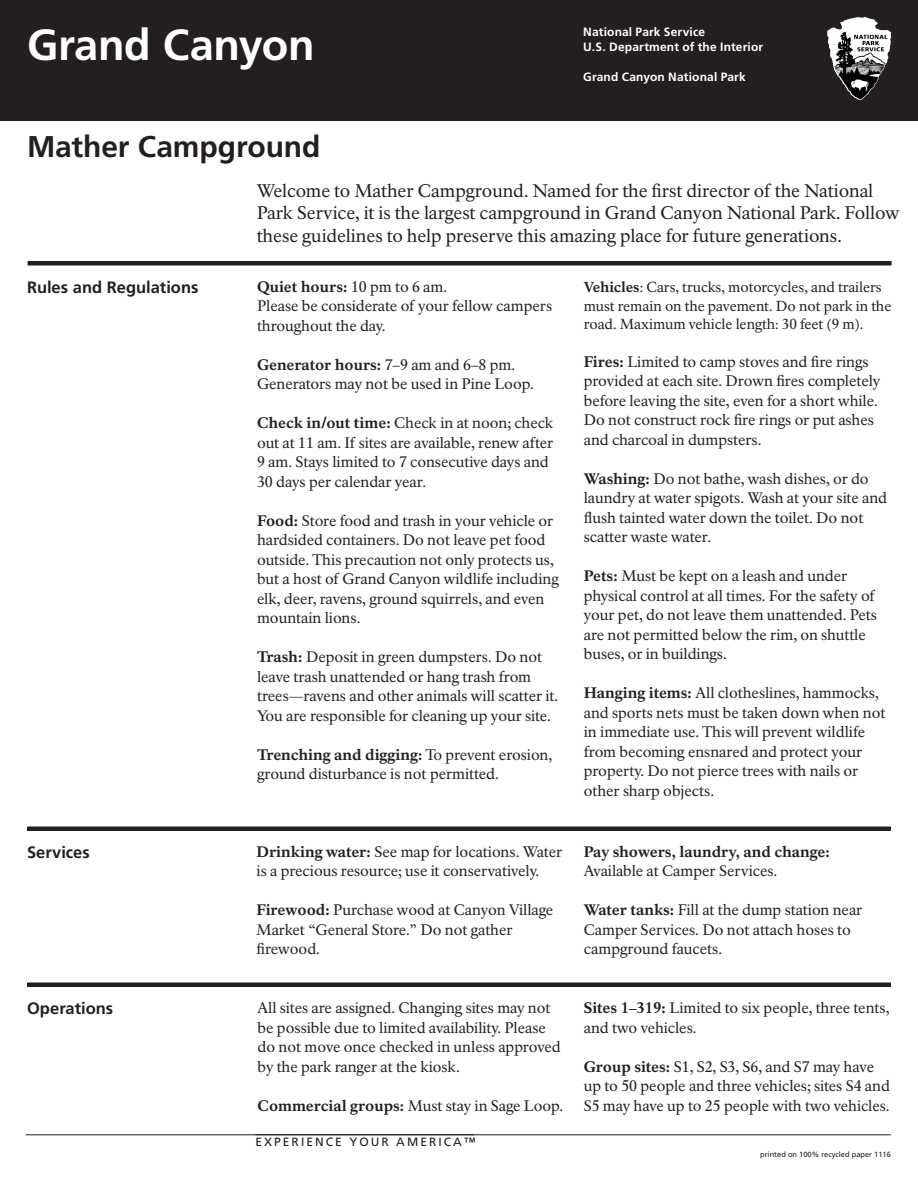
<style>
.page{position:relative;width:918px;height:1188px;background:#fff}
.page>*{position:absolute;margin:0;border:0;box-sizing:border-box;transform-origin:0 0}
.t1{font:700 43.5px "Frutiger LT Std";letter-spacing:-.01em;color:#fff}
.Title{font:700 30px "Frutiger LT Std";letter-spacing:-.005em;color:#231f20}
.Intro_Text________12{font:18px/22.5px "NPS Rawlinson OT";letter-spacing:-.005em;color:#231f20}
.Main_Head_______11_1{font:700 16.5px "Frutiger LT Std";color:#231f20}
.Main_Text________10{font:15px/19.5px "NPS Rawlinson OT";color:#231f20}
.Main_Text________10-2{font:800 15px "NPS Rawlinson OT";color:#231f20}
.Main_Text________10-3{font:14.25px/18.8px "NPS Rawlinson OT";color:#231f20}
.t2{font:700 12px/15px "Frutiger LT Std";letter-spacing:.015em;color:#fff}
.t3{font:12px "Frutiger LT Std";letter-spacing:.17em;color:#231f20}
.t4{font:7.5px "Frutiger LT Std";color:#231f20}
.s1{font-weight:800}
.s2{font-weight:400}
.s3{font-family:"Times New Roman";font-weight:700}
</style>
<div class="page">
<hr style="left:26px;top:1134px;width:865px;height:1px;background:#231f20">
<div style="left:28px;top:261px;width:864px;height:5px;background:#231f20"></div>
<div style="left:27px;top:826px;width:864px;height:5px;background:#231f20"></div>
<div style="left:27px;top:982px;width:864px;height:5px;background:#231f20"></div>
<div style="left:0;top:0;width:918px;height:122px;background:#231f20"></div>
<img style="left:827px;top:17px;width:45px;height:83px">
<h1 class="t1" style="left:27px;top:19px;width:289px">Grand Canyon</h1>
<p class="t2" style="left:583px;top:24px;width:181px">National Park Service<br>U.S. Department of the Interior</p>
<p class="t2" style="left:583px;top:69px;width:164px">Grand Canyon National Park</p>
<h1 class="Title" style="left:27px;top:129px;width:295px">Mather Campground</h1>
<p class="Intro_Text________12" style="left:257px;top:179px;width:644px">Welcome to Mather Campground. Named for the first director of the National<br>Park Service, it is the largest campground in Grand Canyon National Park. Follow these guidelines to help preserve this amazing place for future generations.</p>
<h2 class="Main_Head_______11_1" style="left:27px;top:277px;width:173px">Rules and Regulations</h2>
<p class="Main_Text________10-3" style="left:584px;top:278px;width:309px"><span class="s1">Vehicles</span>: Cars, trucks, motorcycles, and trailers must remain on the pavement. Do not park in the road. Maximum vehicle length: 30 feet (9 m).</p>
<p class="Main_Text________10" style="left:584px;top:352px;width:298px"><span class="s1">Fires:</span> Limited to camp stoves and fire rings provided at each site. Drown fires completely before leaving the site, even for a short while.<br>Do not construct rock fire rings or put ashes and charcoal in dumpsters.</p>
<p class="Main_Text________10" style="left:584px;top:469px;width:305px"><span class="s1">Washing:</span> Do not bathe, wash dishes, or do laundry at water spigots. Wash at your site and flush tainted water down the toilet. Do not scatter waste water.</p>
<p class="Main_Text________10" style="left:584px;top:566px;width:295px"><span class="s1">Pets:</span> Must be kept on a leash and under physical control at all times. For the safety of your pet, do not leave them unattended. Pets are not permitted below the rim, on shuttle buses, or in buildings.</p>
<p class="Main_Text________10" style="left:584px;top:683px;width:303px"><span class="s1">Hanging items:</span> All clotheslines, hammocks, and sports nets must be taken down when not in immediate use. This will prevent wildlife from becoming ensnared and protect your property. Do not pierce trees with nails or other sharp objects.</p>
<p class="Main_Text________10-2" style="left:257px;top:277px;width:192px">Quiet hours: <span class="s2">10 pm to 6 am.</span></p>
<p class="Main_Text________10" style="left:257px;top:296px;width:297px">Please be considerate of your fellow campers throughout the day.</p>
<p class="Main_Text________10" style="left:257px;top:355px;width:278px"><span class="s1">Generator hours:</span> 7–9 am and 6–8 pm.<br>Generators may not be used in Pine Loop.</p>
<p class="Main_Text________10" style="left:257px;top:413px;width:298px"><span class="s1">Check in/out time:</span> Check in at noon; check out at 11 am. If sites are available, renew after</p>
<p class="Main_Text________10" style="left:257px;top:452px;width:293px">9 am. Stays limited to 7 consecutive days and<br>30 days per calendar year.</p>
<p class="Main_Text________10" style="left:257px;top:511px;width:303px"><span class="s1">Food:</span> Store food and trash in your vehicle or hardsided containers. Do not leave pet food outside. This precaution not only protects us, but a host of Grand Canyon wildlife including elk, deer, ravens, ground squirrels, and even mountain lions.</p>
<p class="Main_Text________10" style="left:257px;top:647px;width:303px"><span class="s1">Trash:</span> Deposit in green dumpsters. Do not leave trash unattended or hang trash from trees—ravens and other animals will scatter it.<br>You are responsible for cleaning up your site.</p>
<p class="Main_Text________10" style="left:257px;top:745px;width:297px"><span class="s1">Trenching and digging:</span> To prevent erosion, ground disturbance is not permitted.</p>
<h2 class="Main_Head_______11_1" style="left:27px;top:843px;width:64px">Services</h2>
<p class="Main_Text________10-2" style="left:584px;top:842px;width:248px">Pay showers, laundry, and change:</p>
<p class="Main_Text________10" style="left:584px;top:862px;width:195px">Available at Camper Services.</p>
<p class="Main_Text________10" style="left:584px;top:901px;width:280px"><span class="s1">Water tanks:</span> Fill at the dump station near<br>Camper Services. Do not attach hoses to campground faucets.</p>
<p class="Main_Text________10" style="left:256px;top:842px;width:307px"><span class="s1">Drinking water:</span> See map for locations. Water is a precious resource; use it conservatively.</p>
<p class="Main_Text________10" style="left:256px;top:901px;width:298px"><span class="s1">Firewood:</span> Purchase wood at Canyon Village<br>Market “General Store.” Do not gather firewood.</p>
<h2 class="Main_Head_______11_1" style="left:27px;top:999px;width:88px">Operations</h2>
<p class="Main_Text________10" style="left:258px;top:998px;width:305px">All sites are assigned. Changing sites may not be possible due to limited availability. Please do not move once checked in unless approved by the park ranger at the kiosk.</p>
<p class="Main_Text________10" style="left:258px;top:1096px;width:307px"><span class="s1">Commercial groups:</span> Must stay in Sage Loop.</p>
<p class="t3" style="left:255px;top:1135px;width:222px">EXPERIENCE YOUR AMERICA™</p>
<p class="Main_Text________10" style="left:584px;top:998px;width:307px"><span class="s1">Sites 1</span><span class="s3">–</span><span class="s1">319:</span> Limited to six people, three tents, and two vehicles.</p>
<p class="Main_Text________10" style="left:584px;top:1057px;width:292px"><span class="s1">Group sites:</span> S1, S2, S3, S6, and S7 may have</p>
<p class="Main_Text________10" style="left:584px;top:1076px;width:308px">up to 50 people and three vehicles; sites S4 and<br>S5 may have up to 25 people with two vehicles.</p>
<p class="t4" style="left:760px;top:1150px;width:132px">printed on 100% recycled paper 1116</p>
</div>
